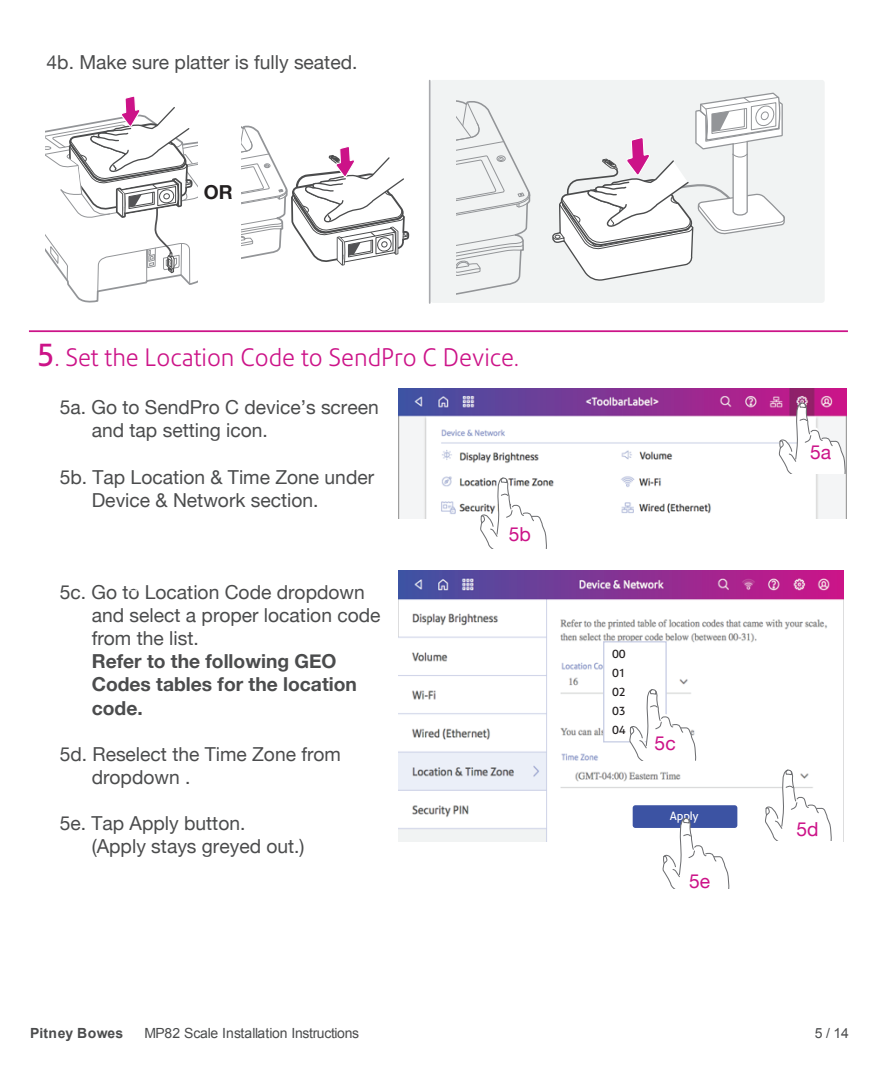
<style>
.page{position:relative;width:882px;height:1071px;background:#fff}
.page>*{position:absolute;margin:0;border:0;box-sizing:border-box;transform-origin:0 0}
.t1{font:300 24.5px "Precision Sans";color:#cc1388;scale:.96 1}
.t2{font:19.25px/23.1px "Helvetica Neue";color:#4b4c4d}
.t3{font:700 19.25px/23.1px "Helvetica Neue";color:#4b4c4d}
.t4{font:19.25px "Helvetica Neue";color:#cc1388}
.t5{font:700 19.25px "Helvetica Neue";color:#231f20}
.t6{font:14px "Arial";letter-spacing:-.025em;color:#4b4c4d}
.t7{font:700 14px "Arial";letter-spacing:.005em;color:#4b4c4d}
.t8{font:11.55px/19.1px "Precision Sans";letter-spacing:-.01em;color:#231f20;text-align:justify}
.t9{font:11.55px "Precision Sans";letter-spacing:-.01em;color:#fff}
.s1{font-weight:400;font-size:31.5px}
</style>
<div class="page">
<img style="left:399px;top:570px;width:445px;height:272px">
<div style="left:603px;top:641px;width:64px;height:102px;background:#fff;border:1px solid #c8cee5"></div>
<img style="left:399px;top:389px;width:447px;height:129px">
<hr style="left:29px;top:330px;width:819px;height:2px;background:#cc1388">
<div style="left:430px;top:80px;width:395px;height:223px;background:#f1f3f3;border-radius:3px"></div>
<hr style="left:429px;top:81px;width:2px;height:222px;background:#a9aaae">
<svg style="left:457px;top:100px;width:74px;height:195px"></svg>
<svg style="left:552px;top:92px;width:233px;height:189px"></svg>
<svg style="left:45px;top:96px;width:152px;height:207px"></svg>
<svg style="left:242px;top:125px;width:168px;height:141px"></svg>
<svg style="left:629px;top:688px;width:67px;height:72px"></svg>
<div style="left:633px;top:805px;width:104px;height:23px;background:#3c53a3;border-radius:3px"></div>
<svg style="left:662px;top:818px;width:68px;height:70px"></svg>
<svg style="left:764px;top:765px;width:68px;height:76px"></svg>
<svg style="left:778px;top:402px;width:68px;height:72px"></svg>
<svg style="left:480px;top:477px;width:67px;height:72px"></svg>
<p class="t2" style="left:47px;top:52px;width:312px">4b. Make sure platter is fully seated.</p>
<p class="t5" style="left:204px;top:177px;width:30px">OR</p>
<p class="t1" style="left:37px;top:343px;width:504px"><span class="s1">5</span>. Set the Location Code to SendPro C Device.</p>
<p class="t2" style="left:92px;top:397px;width:288px;text-indent:-32px">5a. Go to SendPro C device’s screen and tap setting icon.</p>
<p class="t2" style="left:92px;top:466px;width:284px;text-indent:-32px">5b. Tap Location &amp; Time Zone under<br>Device &amp; Network section.</p>
<p class="t2" style="left:92px;top:582px;width:290px;text-indent:-32px">5c. Go to Location Code dropdown and select a proper location code from the list.</p>
<p class="t3" style="left:92px;top:650px;width:267px">Refer to the following GEO<br>Codes tables for the location code.</p>
<p class="t2" style="left:92px;top:744px;width:251px;text-indent:-32px">5d. Reselect the Time Zone from dropdown .</p>
<p class="t2" style="left:92px;top:813px;width:214px;text-indent:-32px">5e. Tap Apply button.<br>(Apply stays greyed out.)</p>
<p class="t4" style="left:509px;top:520px;width:24px">5b</p>
<p class="t8" style="left:612px;top:644px;width:15px">00<br>01<br>02<br>03<br>04</p>
<p class="t4" style="left:655px;top:729px;width:23px">5c</p>
<p class="t9" style="left:670px;top:809px;width:31px">Apply</p>
<p class="t4" style="left:689px;top:868px;width:23px">5e</p>
<p class="t4" style="left:810px;top:438px;width:23px">5a</p>
<p class="t4" style="left:796px;top:815px;width:24px">5d</p>
<p class="t7" style="left:30px;top:1024px;width:94px">Pitney Bowes</p>
<p class="t6" style="left:144px;top:1024px;width:216px">MP82 Scale Installation Instructions</p>
<p class="t6" style="left:815px;top:1024px;width:36px">5 / 14</p>
</div>
